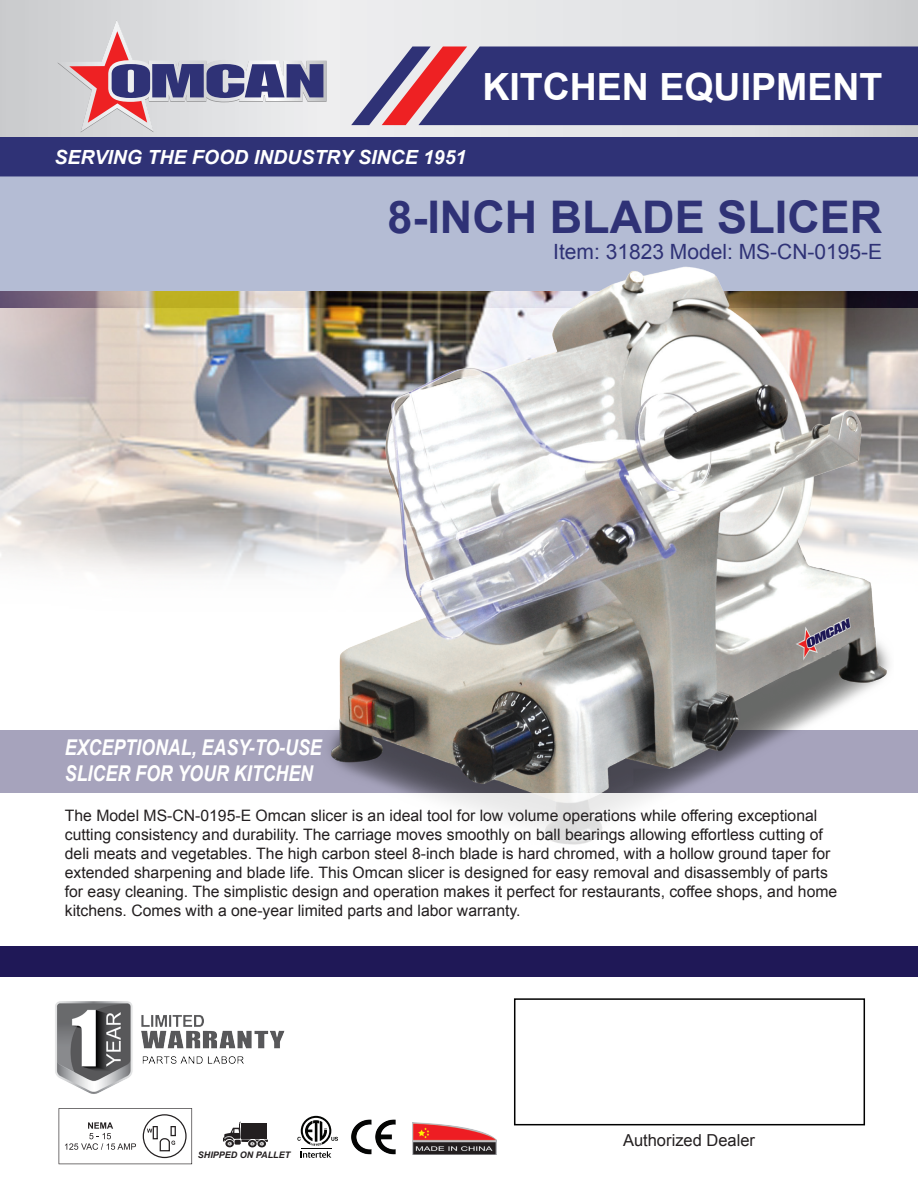
<style>
.page{position:relative;width:918px;height:1188px;background:#fff}
.page>*{position:absolute;margin:0;border:0;box-sizing:border-box;transform-origin:0 0}
.t1{font:700 45px "Arial";color:#2f3276}
.t2{font:700 37.5px "Arial";color:#fff}
.t3{font:italic 700 21.75px/26.1px "Arial Narrow";color:#fff}
.t4{font:21px "Arial";color:#2f3276}
.t5{font:italic 700 19.5px "Arial";color:#fff}
.t6{font:16.5px "Arial";color:#231f20}
.t7{font:15.75px/18.9px "Arial";color:#231f20}
.t8{font:italic 700 9px "Arial";color:#231f20}
</style>
<div class="page">
<svg style="left:0;top:0;width:918px;height:137px;background:#dedee0"></svg>
<div style="left:0;top:137px;width:918px;height:39px;background:#2f3276"></div>
<svg style="left:351px;top:46px;width:567px;height:79px;background:#4a447e"></svg>
<svg style="left:57px;top:21px;width:270px;height:112px;background:#bfb5c2"></svg>
<div style="left:0;top:730px;width:918px;height:62px;background:#a6a3bc"></div>
<div style="left:0;top:176px;width:918px;height:115px;background:#b4bcd4"></div>
<div style="left:514px;top:998px;width:351px;height:127px;border:2px solid #000"></div>
<div style="left:0;top:947px;width:918px;height:30px;background:#1f1857"></div>
<img style="left:0;top:291px;width:918px;height:283px">
<img style="left:291px;top:266px;width:603px;height:527px">
<img style="left:412px;top:1123px;width:84px;height:31px">
<img style="left:351px;top:1119px;width:45px;height:36px">
<svg style="left:59px;top:1108px;width:133px;height:56px"></svg>
<img style="left:55px;top:1001px;width:230px;height:93px">
<svg style="left:297px;top:1116px;width:41px;height:42px"></svg>
<div style="left:258px;top:1140px;width:8px;height:7px;background:#231f20;border-radius:50%"></div>
<svg style="left:223px;top:1122px;width:45px;height:24px"></svg>
<p class="t5" style="left:54px;top:144px;width:414px">SERVING THE FOOD INDUSTRY SINCE 1951</p>
<p class="t2" style="left:482px;top:61px;width:402px">KITCHEN EQUIPMENT</p>
<p class="t1" style="left:387px;top:186px;width:496px">8-INCH BLADE SLICER</p>
<p class="t4" style="left:553px;top:237px;width:331px">Item: 31823 Model: MS-CN-0195-E</p>
<p class="t3" style="left:65px;top:733px;width:259px">EXCEPTIONAL, EASY-TO-USE<br>SLICER FOR YOUR KITCHEN</p>
<p class="t7" style="left:65px;top:806px;width:774px">The Model MS-CN-0195-E Omcan slicer is an ideal tool for low volume operations while offering exceptional cutting consistency and durability. The carriage moves smoothly on ball bearings allowing effortless cutting of deli meats and vegetables. The high carbon steel 8-inch blade is hard chromed, with a hollow ground taper for extended sharpening and blade life. This Omcan slicer is designed for easy removal and disassembly of parts for easy cleaning. The simplistic design and operation makes it perfect for restaurants, coffee shops, and home kitchens. Comes with a one-year limited parts and labor warranty.</p>
<p class="t8" style="left:198px;top:1149px;width:94px">SHIPPED ON PALLET</p>
<p class="t6" style="left:623px;top:1129px;width:133px">Authorized Dealer</p>
</div>
